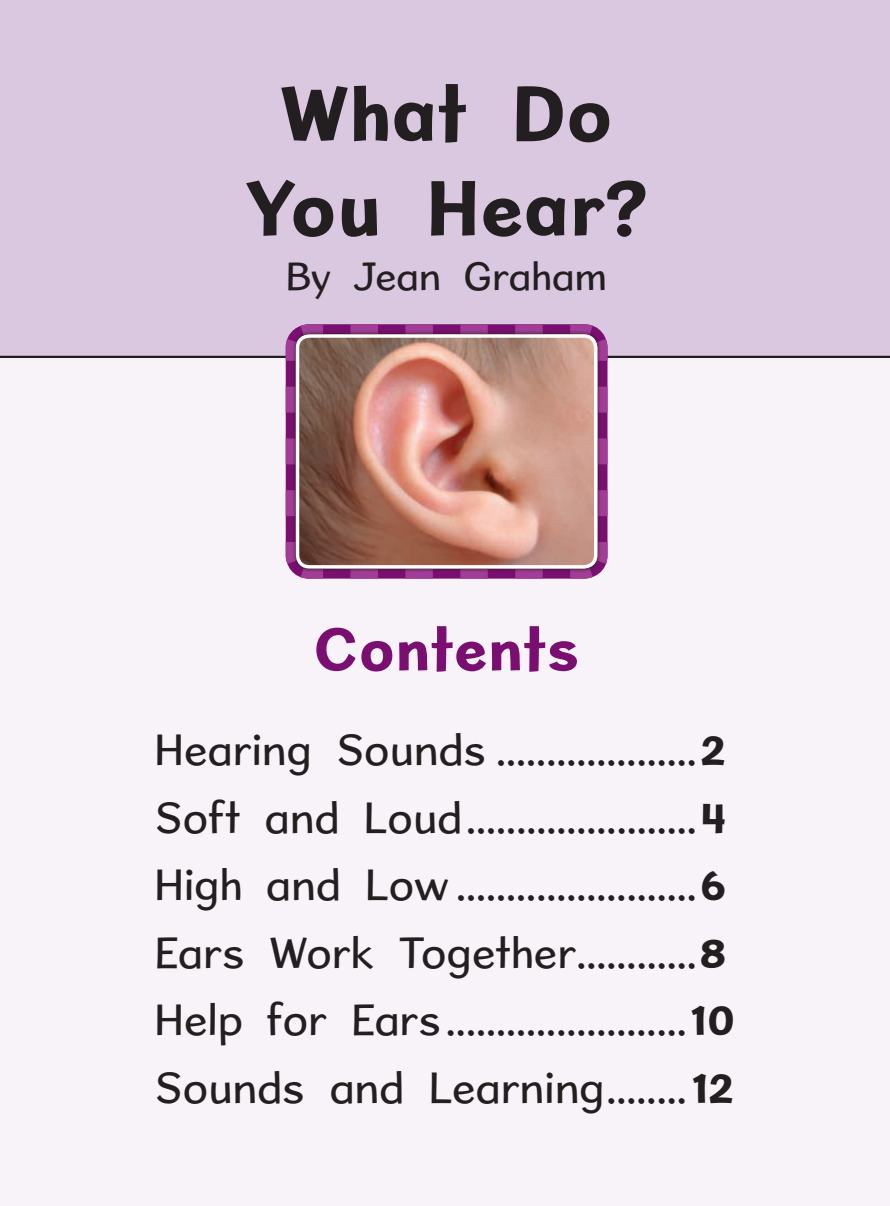
<style>
.page{position:relative;width:890px;height:1206px;background:#fff}
.page>*{position:absolute;margin:0;border:0;box-sizing:border-box;transform-origin:0 0}
.t1{font:81px/94.5px "Sweater School Xb";letter-spacing:.005em;color:#231f20;text-align:center}
.t2{font:63px "Sweater School Xb";color:#7b0f71}
.t3{font:45px/67.5px "Sweater School Rg";letter-spacing:.005em;color:#231f20}
.t4{font:40.5px "Sweater School Rg";letter-spacing:.01em;color:#231f20}
.s1{font-family:"Sweater School Xb"}
</style>
<div class="page">
<div style="left:0;top:0;width:890px;height:1205px;background:#f7f3f8"></div>
<div style="left:0;top:0;width:890px;height:356px;background:#dac8e1"></div>
<hr style="left:0;top:356px;width:890px;height:2px;background:#231f20">
<svg style="left:281px;top:324px;width:332px;height:255px"></svg>
<div style="left:292px;top:330px;width:309px;height:242px;background:#231f20;opacity:.75"></div>
<img style="left:296px;top:334px;width:301px;height:234px">
<div style="left:296px;top:334px;width:301px;height:234px;border:3px solid #fff;border-radius:12px"></div>
<h1 class="t1" style="left:245px;top:65px;width:405px">What Do<br>You Hear?</h1>
<p class="t4" style="left:286px;top:252px;width:322px">By Jean Graham</p>
<h2 class="t2" style="left:313px;top:610px;width:268px">Contents</h2>
<p class="t3" style="left:155px;top:716px;width:582px">Hearing Sounds ....................<span class="s1">2<br></span>Soft and Loud.......................<span class="s1">4<br></span>High and Low ........................<span class="s1">6<br></span>Ears Work Together............<span class="s1">8<br></span>Help for Ears........................<span class="s1">10<br></span>Sounds and Learning........<span class="s1">12</span></p>
</div>
